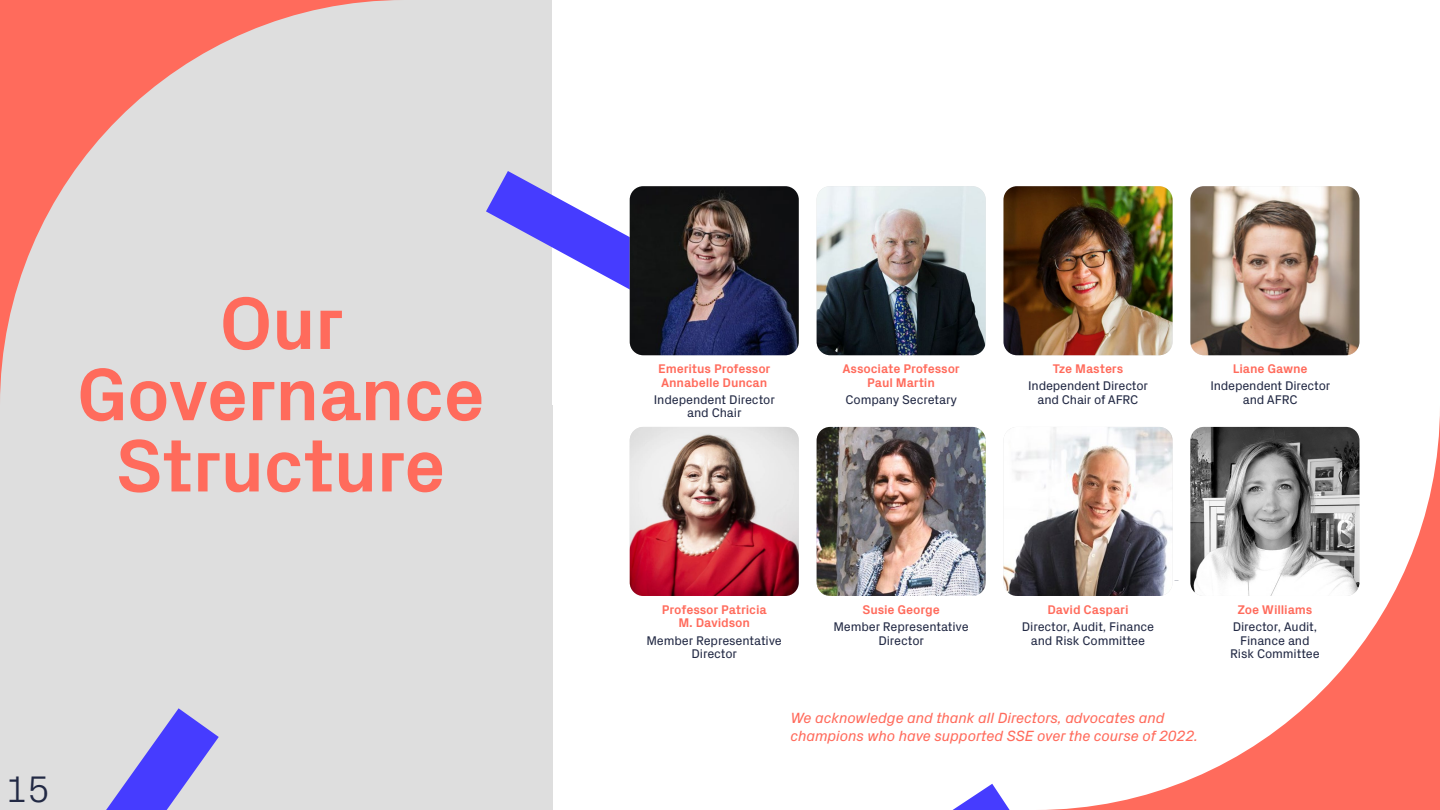
<style>
.page{position:relative;width:1440px;height:810px;background:#fff}
.page>*{position:absolute;margin:0;border:0;box-sizing:border-box;transform-origin:0 0}
.t1{font:700 75px/71.2px "Px Grotesk";letter-spacing:-.015em;color:#ff6b5c;text-align:center}
.t2{font:300 37.5px "Px Grotesk";color:#222944}
.t3{font:italic 15px/18px "Px Grotesk";letter-spacing:-.015em;color:#ff6b5c}
.t4{font:12.75px/13.5px "Px Grotesk";letter-spacing:-.01em;color:#222944;text-align:center}
.t5{font:700 12.75px/13.5px "Px Grotesk";letter-spacing:-.01em;color:#ff6b5c;text-align:center}
</style>
<div class="page">
<svg style="left:953px;top:784px;width:57px;height:26px"></svg>
<div style="left:0;top:0;width:552px;height:810px;background:#dedede"></div>
<svg style="left:0;top:0;width:395px;height:395px"></svg>
<svg style="left:1042px;top:412px;width:398px;height:398px"></svg>
<svg style="left:106px;top:708px;width:113px;height:102px"></svg>
<svg style="left:486px;top:171px;width:144px;height:148px"></svg>
<img style="left:630px;top:186px;width:169px;height:169px">
<img style="left:817px;top:186px;width:169px;height:169px">
<img style="left:1004px;top:427px;width:169px;height:169px">
<img style="left:1190px;top:186px;width:169px;height:169px">
<img style="left:630px;top:427px;width:169px;height:169px">
<img style="left:817px;top:427px;width:169px;height:169px">
<img style="left:1004px;top:186px;width:169px;height:169px">
<img style="left:1190px;top:427px;width:169px;height:169px">
<h1 class="t1" style="left:76px;top:284px;width:410px">Our<br>Governance<br>Structure</h1>
<h2 class="t2" style="left:5px;top:762px;width:46px">15</h2>
<p class="t5" style="left:658px;top:361px;width:114px;text-align:left">Emeritus Professor<br>Annabelle Duncan</p>
<p class="t4" style="left:654px;top:392px;width:123px">Independent Director and Chair</p>
<p class="t5" style="left:843px;top:361px;width:119px">Associate Professor<br>Paul Martin</p>
<p class="t4" style="left:846px;top:392px;width:113px">Company Secretary</p>
<p class="t5" style="left:1053px;top:361px;width:72px">Tze Masters</p>
<p class="t4" style="left:1028px;top:378px;width:121px">Independent Director and Chair of AFRC</p>
<p class="t5" style="left:1233px;top:361px;width:76px">Liane Gawne</p>
<p class="t4" style="left:1210px;top:378px;width:121px">Independent Director and AFRC</p>
<p class="t5" style="left:662px;top:602px;width:106px">Professor Patricia<br>M. Davidson</p>
<p class="t4" style="left:647px;top:632px;width:137px">Member Representative<br>Director</p>
<p class="t5" style="left:862px;top:602px;width:79px">Susie George</p>
<p class="t4" style="left:833px;top:619px;width:137px">Member Representative<br>Director</p>
<p class="t5" style="left:1047px;top:602px;width:83px">David Caspari</p>
<p class="t4" style="left:1022px;top:619px;width:134px">Director, Audit, Finance and Risk Committee</p>
<p class="t3" style="left:790px;top:708px;width:409px">We acknowledge and thank all Directors, advocates and champions who have supported SSE over the course of 2022.</p>
<p class="t5" style="left:1237px;top:602px;width:77px">Zoe Williams</p>
<p class="t4" style="left:1230px;top:619px;width:91px">Director, Audit,<br>Finance and<br>Risk Committee</p>
</div>
